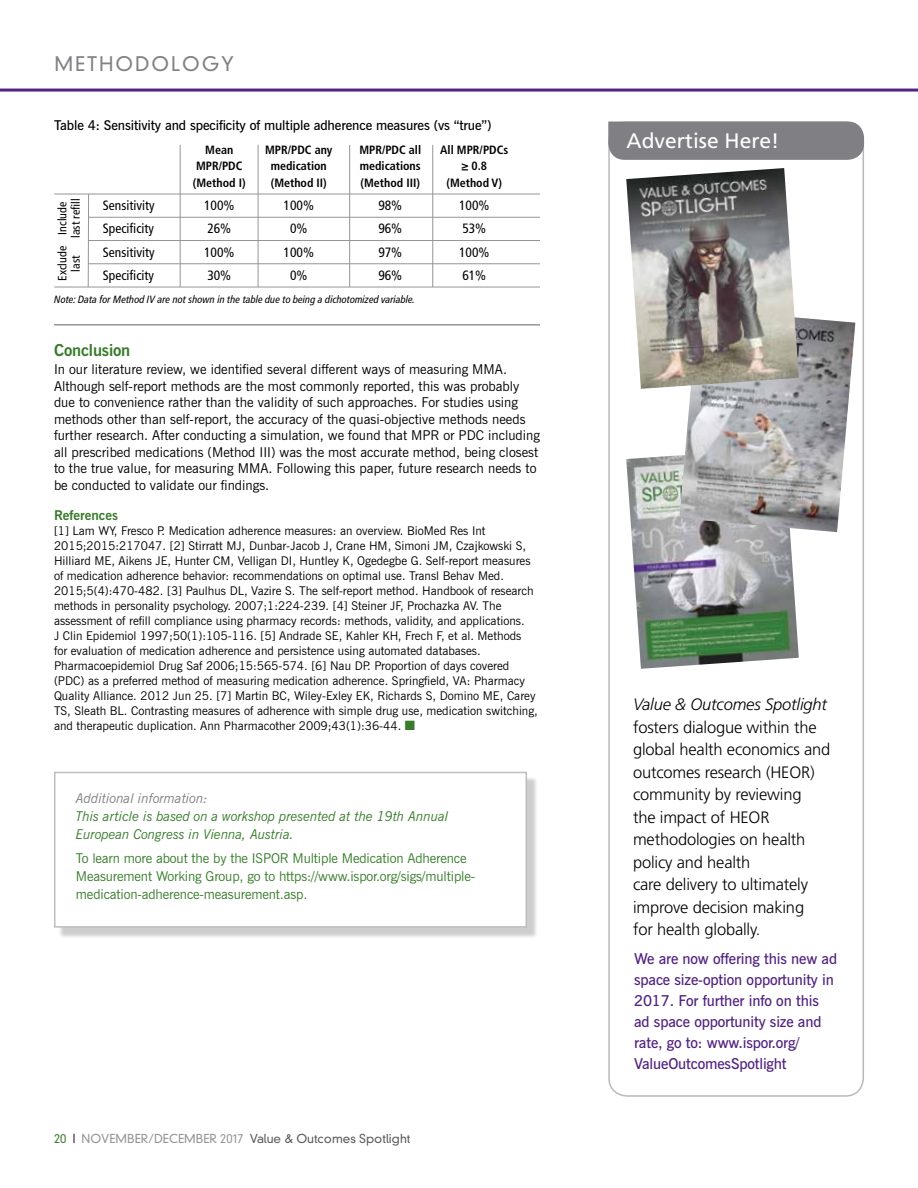
<style>
.page{position:relative;width:918px;height:1188px;background:#fff}
.page>*{position:absolute;margin:0;border:0;box-sizing:border-box;transform-origin:0 0}
.t1{font:21px "Frutiger";color:#fff}
.t2{font:300 19.5px "DIN Neuzeit Grotesk";letter-spacing:.1em;color:#808285}
.t3{font:300 16.5px/22.5px "Frutiger";letter-spacing:-.01em;color:#000}
.t4{font:700 16.5px "News Gothic BT";letter-spacing:-.01em;color:#387c2b}
.t5{font:600 15px/21px "News Gothic BT";letter-spacing:-.01em;color:#522380}
.t6{font:13.5px/16.5px "News Gothic BT";color:#000}
.t7{font:13.5px/18px "News Gothic BT";letter-spacing:-.01em;color:#387c2b}
.t8{font:italic 13.5px/18px "News Gothic BT";letter-spacing:-.01em;color:#387c2b}
.t9{font:condensed 13.5px "Frutiger LT Pro";color:#000}
.t10{font:600 13.5px "News Gothic BT";letter-spacing:-.01em;color:#000}
.t11{font:700 13.5px "News Gothic BT";color:#387c2b}
.t12{font:12px/15px "News Gothic BT";color:#000}
.t13{font:700 condensed 12px "Frutiger LT Pro";color:#000}
.t14{font:300 12px "DIN Neuzeit Grotesk";color:#58595b}
.t15{font:condensed 12px/13.5px "Frutiger LT Pro";color:#000}
.t16{font:italic condensed 10.5px "Frutiger LT Pro";color:#000}
.s1{color:#387c2b}
.s2{color:#807f83}
.s3{color:#000}
.s4{color:#939598}
.s5{font-style:italic}
</style>
<div class="page">
<hr style="left:0;top:89px;width:918px;height:3px;background:#522380">
<div style="left:58px;top:776px;width:480px;height:163px;background:#000;opacity:.2"></div>
<div style="left:54px;top:772px;width:473px;height:156px;background:#fff;border:2px solid #bcbec0"></div>
<div style="left:608px;top:122px;width:256px;height:975px;border:2px solid #b7b9bb;border-radius:18px"></div>
<img style="left:626px;top:455px;width:173px;height:214px">
<img style="left:679px;top:317px;width:176px;height:215px">
<div style="left:608px;top:122px;width:256px;height:38px;background:#807f83"></div>
<img style="left:626px;top:168px;width:173px;height:221px">
<hr style="left:54px;top:194px;width:486px;height:1px;background:#939598">
<hr style="left:88px;top:217px;width:452px;height:1px;background:#939598">
<hr style="left:88px;top:240px;width:452px;height:1px;background:#939598">
<hr style="left:88px;top:263px;width:452px;height:1px;background:#939598">
<hr style="left:54px;top:287px;width:486px;height:1px;background:#939598">
<hr style="left:180px;top:145px;width:1px;height:142px;background:#939598">
<hr style="left:258px;top:145px;width:1px;height:142px;background:#939598">
<hr style="left:349px;top:145px;width:1px;height:142px;background:#939598">
<hr style="left:88px;top:194px;width:1px;height:93px;background:#939598">
<hr style="left:54px;top:324px;width:486px;height:2px;background:#939598">
<hr style="left:432px;top:145px;width:1px;height:142px;background:#939598">
<p class="t2" style="left:54px;top:53px;width:181px">METHODOLOGY</p>
<p class="t10" style="left:54px;top:117px;width:439px">Table 4: Sensitivity and specificity of multiple adherence measures (vs “true”)</p>
<p class="t13" style="left:205px;top:143px;width:30px">Mean</p>
<p class="t13" style="left:265px;top:143px;width:69px">MPR/PDC any</p>
<p class="t13" style="left:359px;top:143px;width:63px">MPR/PDC all</p>
<p class="t13" style="left:440px;top:143px;width:70px">All MPR/PDCs</p>
<p class="t13" style="left:196px;top:159px;width:48px">MPR/PDC</p>
<p class="t13" style="left:271px;top:159px;width:58px">medication</p>
<p class="t13" style="left:360px;top:159px;width:62px">medications</p>
<p class="t13" style="left:461px;top:159px;width:27px">≥ 0.8</p>
<p class="t13" style="left:193px;top:176px;width:54px">(Method I)</p>
<p class="t13" style="left:271px;top:176px;width:58px">(Method II)</p>
<p class="t13" style="left:361px;top:176px;width:61px">(Method III)</p>
<p class="t13" style="left:447px;top:176px;width:57px">(Method V)</p>
<p class="t15" style="left:56px;top:238px;width:41px;rotate:-90deg">Include last refill</p>
<p class="t15" style="left:56px;top:281px;width:36px;text-align:center;rotate:-90deg">Exclude last</p>
<p class="t9" style="left:103px;top:198px;width:53px">Sensitivity</p>
<p class="t9" style="left:204px;top:198px;width:32px">100%</p>
<p class="t9" style="left:284px;top:198px;width:32px">100%</p>
<p class="t9" style="left:378px;top:198px;width:25px">98%</p>
<p class="t9" style="left:459px;top:198px;width:32px">100%</p>
<p class="t9" style="left:103px;top:221px;width:53px">Specificity</p>
<p class="t9" style="left:207px;top:221px;width:25px">26%</p>
<p class="t9" style="left:290px;top:221px;width:19px">0%</p>
<p class="t9" style="left:378px;top:221px;width:25px">96%</p>
<p class="t9" style="left:462px;top:221px;width:25px">53%</p>
<p class="t9" style="left:103px;top:244px;width:53px">Sensitivity</p>
<p class="t9" style="left:204px;top:244px;width:32px">100%</p>
<p class="t9" style="left:284px;top:244px;width:32px">100%</p>
<p class="t9" style="left:378px;top:244px;width:25px">97%</p>
<p class="t9" style="left:459px;top:244px;width:32px">100%</p>
<p class="t9" style="left:103px;top:267px;width:53px">Specificity</p>
<p class="t9" style="left:207px;top:267px;width:25px">30%</p>
<p class="t9" style="left:290px;top:267px;width:19px">0%</p>
<p class="t9" style="left:378px;top:267px;width:25px">96%</p>
<p class="t9" style="left:462px;top:267px;width:25px">61%</p>
<p class="t16" style="left:54px;top:293px;width:362px">Note: Data for Method IV are not shown in the table due to being a dichotomized variable.</p>
<p class="t4" style="left:54px;top:340px;width:78px">Conclusion</p>
<p class="t6" style="left:54px;top:361px;width:487px">In our literature review, we identified several different ways of measuring MMA.<br>Although self-report methods are the most commonly reported, this was probably due to convenience rather than the validity of such approaches. For studies using methods other than self-report, the accuracy of the quasi-objective methods needs further research. After conducting a simulation, we found that MPR or PDC including all prescribed medications (Method III) was the most accurate method, being closest to the true value, for measuring MMA. Following this paper, future research needs to be conducted to validate our findings.</p>
<p class="t11" style="left:54px;top:507px;width:66px">References</p>
<p class="t12" style="left:54px;top:523px;width:485px">[1] Lam WY, Fresco P. Medication adherence measures: an overview. BioMed Res Int 2015;2015:217047. [2] Stirratt MJ, Dunbar-Jacob J, Crane HM, Simoni JM, Czajkowski S, Hilliard ME, Aikens JE, Hunter CM, Velligan DI, Huntley K, Ogedegbe G. Self-report measures of medication adherence behavior: recommendations on optimal use. Transl Behav Med.<br>2015;5(4):470-482. [3] Paulhus DL, Vazire S. The self-report method. Handbook of research methods in personality psychology. 2007;1:224-239. [4] Steiner JF, Prochazka AV. The assessment of refill compliance using pharmacy records: methods, validity, and applications.<br>J Clin Epidemiol 1997;50(1):105-116. [5] Andrade SE, Kahler KH, Frech F, et al. Methods<br>for evaluation of medication adherence and persistence using automated databases.<br>Pharmacoepidemiol Drug Saf 2006;15:565-574. [6] Nau DP. Proportion of days covered (PDC) as a preferred method of measuring medication adherence. Springfield, VA: Pharmacy Quality Alliance. 2012 Jun 25. [7] Martin BC, Wiley-Exley EK, Richards S, Domino ME, Carey TS, Sleath BL. Contrasting measures of adherence with simple drug use, medication switching, and therapeutic duplication. Ann Pharmacother 2009;43(1):36-44. <span class="s1">■</span></p>
<p class="t8" style="left:76px;top:789px;width:374px"><span class="s2">Additional information:<br></span>This article is based on a workshop presented at the 19th Annual<br>European Congress in Vienna, Austria.</p>
<p class="t7" style="left:76px;top:849px;width:401px">To learn more about the by the ISPOR Multiple Medication Adherence<br>Measurement Working Group, go to https://www.ispor.org/sigs/multiple&shy;medication-adherence-measurement.asp.</p>
<p class="t14" style="left:54px;top:1132px;width:358px"><span class="s1">20</span> <span class="s3">|</span> <span class="s4">NOVEMBER/DECEMBER 2017</span> Value &amp; Outcomes Spotlight</p>
<p class="t1" style="left:627px;top:128px;width:154px">Advertise Here!</p>
<p class="t3" style="left:633px;top:693px;width:199px"><span class="s5">Value &amp; Outcomes Spotlight </span>fosters dialogue within the global health economics and outcomes research (HEOR) community by reviewing<br>the impact of HEOR methodologies on health policy and health<br>care delivery to ultimately improve decision making<br>for health globally.</p>
<p class="t5" style="left:634px;top:948px;width:205px">We are now offering this new ad space size-option opportunity in<br>2017. For further info on this ad space opportunity size and rate, go to: www.ispor.org/<br>ValueOutcomesSpotlight</p>
</div>
